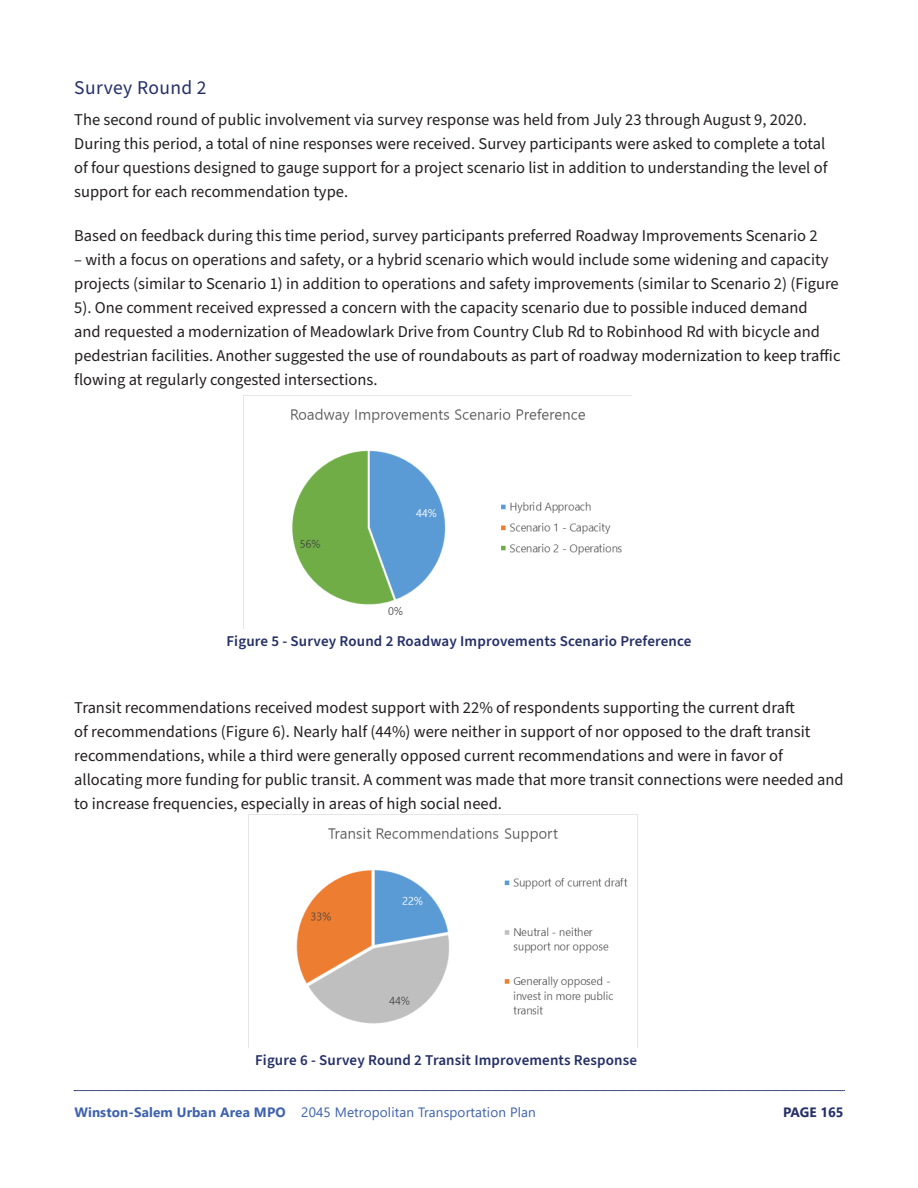
<style>
.page{position:relative;width:918px;height:1188px;background:#fff}
.page>*{position:absolute;margin:0;border:0;box-sizing:border-box;transform-origin:0 0}
.t1{font:19.5px "Source Sans Pro";letter-spacing:.02em;color:#242f68}
.t2{font:16.5px/24px "Source Sans Pro";color:#231f20}
.t3{font:600 15px "Source Sans Pro";letter-spacing:.01em;color:#242f68}
.t4{font:13.5px "Segoe UI";letter-spacing:.01em;color:#3d61ad}
.t5{font:700 13.5px "Segoe UI";color:#242f68}
.s1{font-weight:700}
</style>
<div class="page">
<svg style="left:74px;top:1090px;width:771px;height:1px"></svg>
<img style="left:243px;top:395px;width:389px;height:233px">
<img style="left:248px;top:814px;width:389px;height:234px">
<p class="t1" style="left:74px;top:75px;width:134px">Survey Round 2</p>
<p class="t2" style="left:74px;top:108px;width:755px">The second round of public involvement via survey response was held from July 23 through August 9, 2020.<br>During this period, a total of nine responses were received. Survey participants were asked to complete a total of four questions designed to gauge support for a project scenario list in addition to understanding the level of support for each recommendation type.</p>
<p class="t2" style="left:74px;top:224px;width:745px">Based on feedback during this time period, survey participants preferred Roadway Improvements Scenario 2</p>
<p class="t2" style="left:74px;top:248px;width:768px">– with a focus on operations and safety, or a hybrid scenario which would include some widening and capacity projects (similar to Scenario 1) in addition to operations and safety improvements (similar to Scenario 2) (Figure 5). One comment received expressed a concern with the capacity scenario due to possible induced demand<br>and requested a modernization of Meadowlark Drive from Country Club Rd to Robinhood Rd with bicycle and pedestrian facilities. Another suggested the use of roundabouts as part of roadway modernization to keep traffic flowing at regularly congested intersections.</p>
<p class="t3" style="left:227px;top:631px;width:466px">Figure 5 - Survey Round 2 Roadway Improvements Scenario Preference</p>
<p class="t2" style="left:74px;top:696px;width:771px">Transit recommendations received modest support with 22% of respondents supporting the current draft<br>of recommendations (Figure 6). Nearly half (44%) were neither in support of nor opposed to the draft transit recommendations, while a third were generally opposed current recommendations and were in favor of allocating more funding for public transit. A comment was made that more transit connections were needed and to increase frequencies, especially in areas of high social need.</p>
<p class="t3" style="left:255px;top:1050px;width:383px">Figure 6 - Survey Round 2 Transit Improvements Response</p>
<p class="t4" style="left:74px;top:1099px;width:463px"><span class="s1">Winston-Salem Urban Area MPO</span> 2045 Metropolitan Transportation Plan</p>
<p class="t5" style="left:783px;top:1099px;width:62px">PAGE 165</p>
</div>
